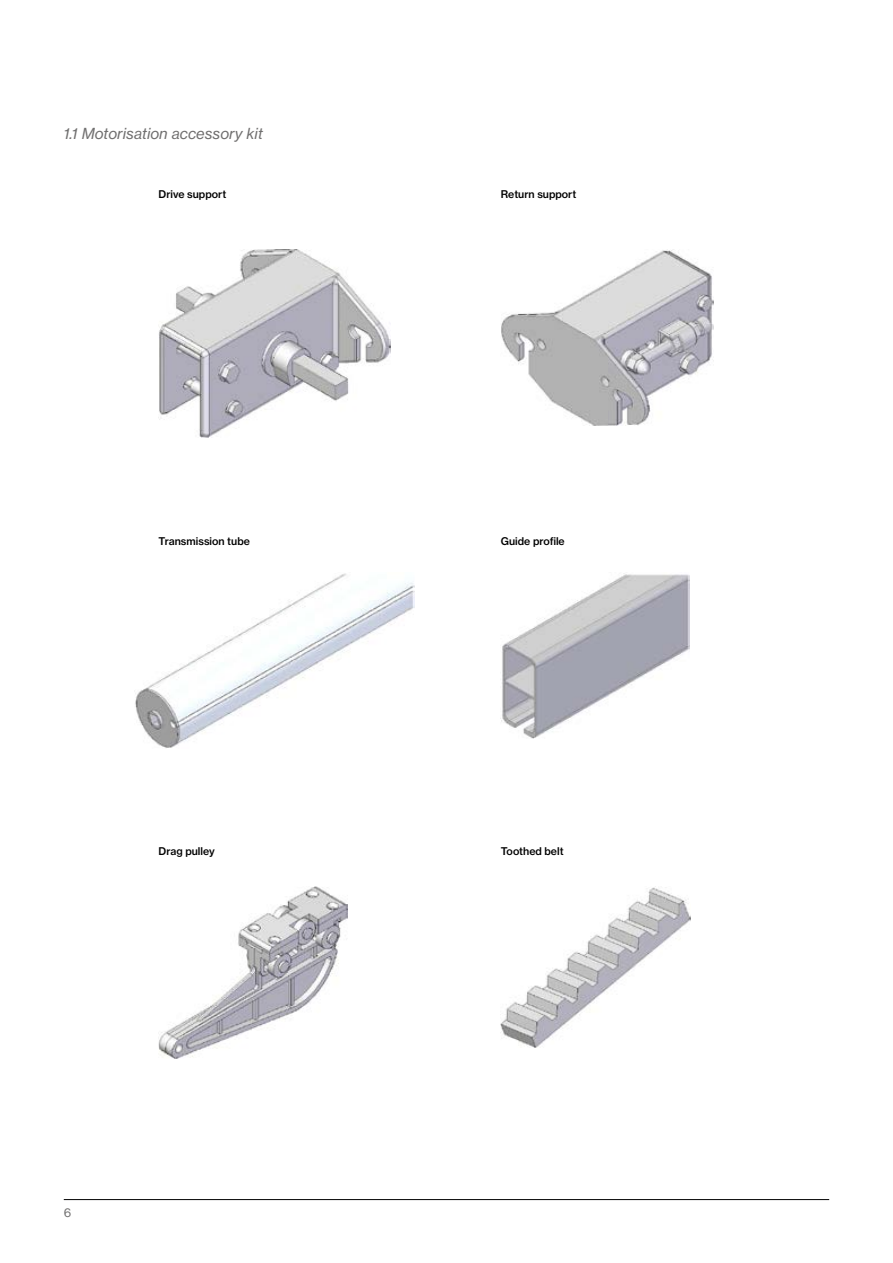
<style>
.page{position:relative;width:893px;height:1263px;background:#fff}
.page>*{position:absolute;margin:0;border:0;box-sizing:border-box;transform-origin:0 0}
.t1{font:15px "N Haas Grotesk TX Pro 56 It";color:#706f6f}
.t2{font:12px "N Haas Grotesk TX Pro 55 Rg";color:#706f6f}
.t3{font:10.5px "N Haas Grotesk TX Pro 65 Md";color:#000}
</style>
<div class="page">
<hr style="left:64px;top:1199px;width:765px;height:1px;background:#000">
<img style="left:501px;top:886px;width:189px;height:161px">
<img style="left:501px;top:573px;width:189px;height:166px">
<img style="left:159px;top:886px;width:189px;height:172px">
<img style="left:159px;top:249px;width:231px;height:189px">
<img style="left:501px;top:249px;width:213px;height:177px">
<img style="left:135px;top:573px;width:279px;height:175px">
<h1 class="t1" style="left:64px;top:124px;width:201px">1.1 Motorisation accessory kit</h1>
<p class="t3" style="left:159px;top:187px;width:69px">Drive support</p>
<p class="t3" style="left:159px;top:534px;width:93px">Transmission tube</p>
<p class="t3" style="left:159px;top:845px;width:58px">Drag pulley</p>
<p class="t2" style="left:64px;top:1205px;width:9px">6</p>
<p class="t3" style="left:501px;top:187px;width:77px">Return support</p>
<p class="t3" style="left:501px;top:534px;width:65px">Guide profile</p>
<p class="t3" style="left:501px;top:845px;width:64px">Toothed belt</p>
</div>
